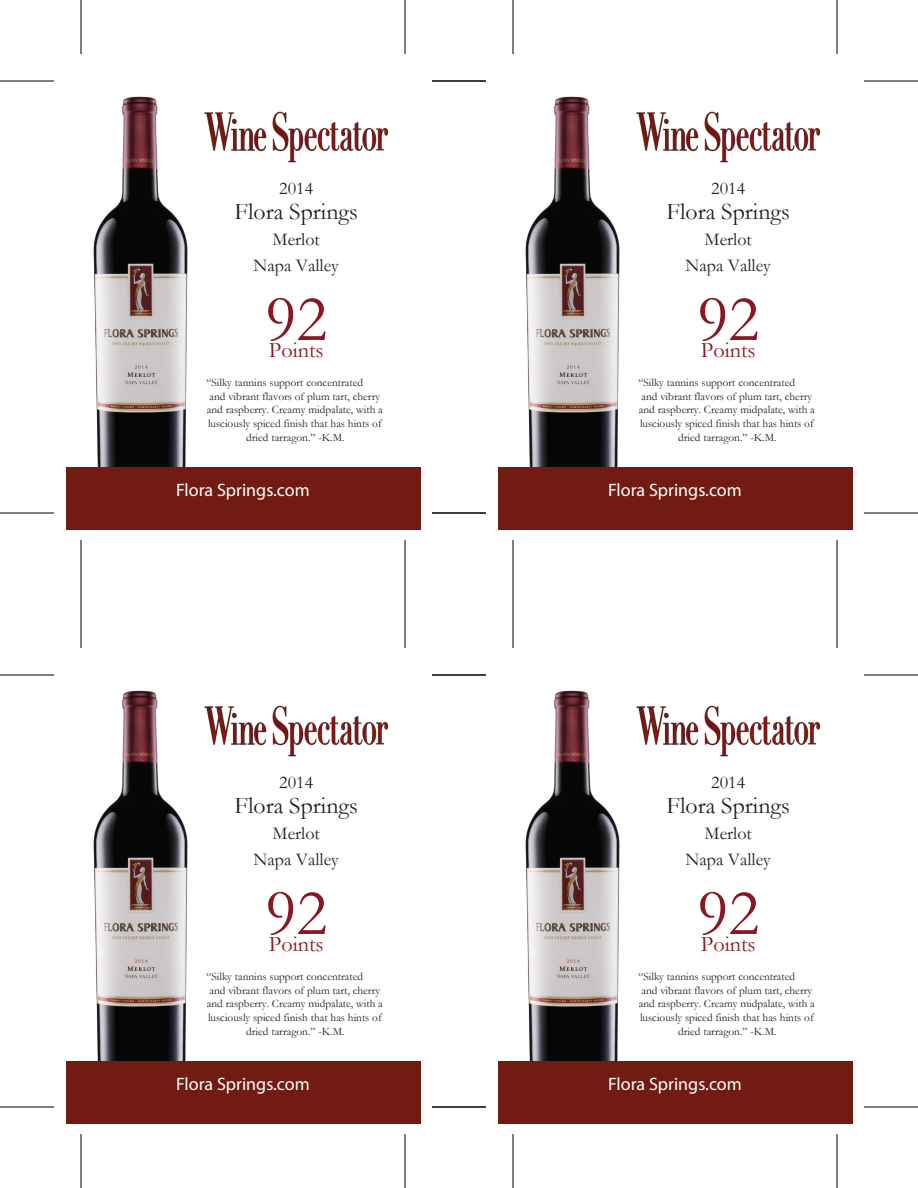
<style>
.page{position:relative;width:918px;height:1188px;background:#fff}
.page>*{position:absolute;margin:0;border:0;box-sizing:border-box;transform-origin:0 0}
.t1{font:66.15px "Garamond";color:#891725}
.t2{font:23.85px "Garamond";color:#231f20}
.t3{font:22.2px "Garamond";color:#891725}
.t4{font:18.15px/25.8px "Garamond";color:#231f20;text-align:center}
.t5{font:18px "Myriad Pro";color:#fff}
.t6{font:11.25px "Garamond";color:#231f20}
</style>
<div class="page">
<img style="left:93px;top:96px;width:95px;height:371px">
<img style="left:204px;top:111px;width:185px;height:52px">
<div style="left:66px;top:467px;width:354px;height:63px;background:#711b12"></div>
<hr style="left:81px;top:0;width:1px;height:54px;background:#000">
<hr style="left:0;top:81px;width:54px;height:1px;background:#000">
<hr style="left:0;top:513px;width:54px;height:1px;background:#000">
<hr style="left:81px;top:540px;width:1px;height:54px;background:#000">
<hr style="left:405px;top:0;width:1px;height:54px;background:#000">
<hr style="left:405px;top:540px;width:1px;height:54px;background:#000">
<img style="left:93px;top:690px;width:95px;height:371px">
<img style="left:204px;top:705px;width:185px;height:52px">
<div style="left:66px;top:1061px;width:354px;height:63px;background:#711b12"></div>
<hr style="left:81px;top:594px;width:1px;height:54px;background:#000">
<hr style="left:0;top:675px;width:54px;height:1px;background:#000">
<hr style="left:0;top:1107px;width:54px;height:1px;background:#000">
<hr style="left:81px;top:1134px;width:1px;height:54px;background:#000">
<hr style="left:405px;top:594px;width:1px;height:54px;background:#000">
<hr style="left:405px;top:1134px;width:1px;height:54px;background:#000">
<img style="left:525px;top:96px;width:95px;height:371px">
<img style="left:636px;top:111px;width:185px;height:52px">
<div style="left:498px;top:467px;width:354px;height:63px;background:#711b12"></div>
<hr style="left:513px;top:0;width:1px;height:54px;background:#000">
<hr style="left:432px;top:81px;width:54px;height:1px;background:#000">
<hr style="left:432px;top:513px;width:54px;height:1px;background:#000">
<hr style="left:513px;top:540px;width:1px;height:54px;background:#000">
<hr style="left:837px;top:0;width:1px;height:54px;background:#000">
<hr style="left:864px;top:81px;width:54px;height:1px;background:#000">
<hr style="left:864px;top:513px;width:54px;height:1px;background:#000">
<hr style="left:837px;top:540px;width:1px;height:54px;background:#000">
<img style="left:525px;top:690px;width:95px;height:371px">
<img style="left:636px;top:705px;width:185px;height:52px">
<div style="left:498px;top:1061px;width:354px;height:63px;background:#711b12"></div>
<hr style="left:513px;top:594px;width:1px;height:54px;background:#000">
<hr style="left:432px;top:675px;width:54px;height:1px;background:#000">
<hr style="left:432px;top:1107px;width:54px;height:1px;background:#000">
<hr style="left:513px;top:1134px;width:1px;height:54px;background:#000">
<hr style="left:837px;top:594px;width:1px;height:54px;background:#000">
<hr style="left:864px;top:675px;width:54px;height:1px;background:#000">
<hr style="left:864px;top:1107px;width:54px;height:1px;background:#000">
<hr style="left:837px;top:1134px;width:1px;height:54px;background:#000">
<h3 class="t4" style="left:279px;top:174px;width:35px">2014</h3>
<h2 class="t2" style="left:235px;top:196px;width:125px">Flora Springs</h2>
<h3 class="t4" style="left:253px;top:226px;width:87px">Merlot<br>Napa Valley</h3>
<h1 class="t1" style="left:265px;top:275px;width:64px">92</h1>
<h3 class="t3" style="left:269px;top:335px;width:56px">Points</h3>
<p class="t6" style="left:206px;top:375px;width:158px">“Silky tannins support concentrated</p>
<p class="t6" style="left:210px;top:389px;width:172px">and vibrant flavors of plum tart, cherry</p>
<p class="t6" style="left:207px;top:402px;width:178px">and raspberry. Creamy midpalate, with a</p>
<p class="t6" style="left:208px;top:416px;width:175px">lusciously spiced finish that has hints of</p>
<p class="t6" style="left:246px;top:430px;width:100px">dried tarragon.” -K.M.</p>
<h3 class="t5" style="left:176px;top:479px;width:135px">Flora Springs.com</h3>
<h3 class="t4" style="left:279px;top:768px;width:35px">2014</h3>
<h2 class="t2" style="left:235px;top:790px;width:125px">Flora Springs</h2>
<h3 class="t4" style="left:253px;top:820px;width:87px">Merlot<br>Napa Valley</h3>
<h1 class="t1" style="left:265px;top:869px;width:64px">92</h1>
<h3 class="t3" style="left:269px;top:929px;width:56px">Points</h3>
<p class="t6" style="left:206px;top:969px;width:158px">“Silky tannins support concentrated</p>
<p class="t6" style="left:210px;top:983px;width:172px">and vibrant flavors of plum tart, cherry</p>
<p class="t6" style="left:207px;top:996px;width:178px">and raspberry. Creamy midpalate, with a</p>
<p class="t6" style="left:208px;top:1010px;width:175px">lusciously spiced finish that has hints of</p>
<p class="t6" style="left:246px;top:1024px;width:100px">dried tarragon.” -K.M.</p>
<h3 class="t5" style="left:176px;top:1073px;width:135px">Flora Springs.com</h3>
<h3 class="t4" style="left:711px;top:174px;width:35px">2014</h3>
<h2 class="t2" style="left:667px;top:196px;width:125px">Flora Springs</h2>
<h3 class="t4" style="left:685px;top:226px;width:87px">Merlot<br>Napa Valley</h3>
<h1 class="t1" style="left:697px;top:275px;width:64px">92</h1>
<h3 class="t3" style="left:701px;top:335px;width:56px">Points</h3>
<p class="t6" style="left:638px;top:375px;width:158px">“Silky tannins support concentrated</p>
<p class="t6" style="left:642px;top:389px;width:172px">and vibrant flavors of plum tart, cherry</p>
<p class="t6" style="left:639px;top:402px;width:178px">and raspberry. Creamy midpalate, with a</p>
<p class="t6" style="left:640px;top:416px;width:175px">lusciously spiced finish that has hints of</p>
<p class="t6" style="left:678px;top:430px;width:100px">dried tarragon.” -K.M.</p>
<h3 class="t5" style="left:608px;top:479px;width:135px">Flora Springs.com</h3>
<h3 class="t4" style="left:711px;top:768px;width:35px">2014</h3>
<h2 class="t2" style="left:667px;top:790px;width:125px">Flora Springs</h2>
<h3 class="t4" style="left:685px;top:820px;width:87px">Merlot<br>Napa Valley</h3>
<h1 class="t1" style="left:697px;top:869px;width:64px">92</h1>
<h3 class="t3" style="left:701px;top:929px;width:56px">Points</h3>
<p class="t6" style="left:638px;top:969px;width:158px">“Silky tannins support concentrated</p>
<p class="t6" style="left:642px;top:983px;width:172px">and vibrant flavors of plum tart, cherry</p>
<p class="t6" style="left:639px;top:996px;width:178px">and raspberry. Creamy midpalate, with a</p>
<p class="t6" style="left:640px;top:1010px;width:175px">lusciously spiced finish that has hints of</p>
<p class="t6" style="left:678px;top:1024px;width:100px">dried tarragon.” -K.M.</p>
<h3 class="t5" style="left:608px;top:1073px;width:135px">Flora Springs.com</h3>
</div>
